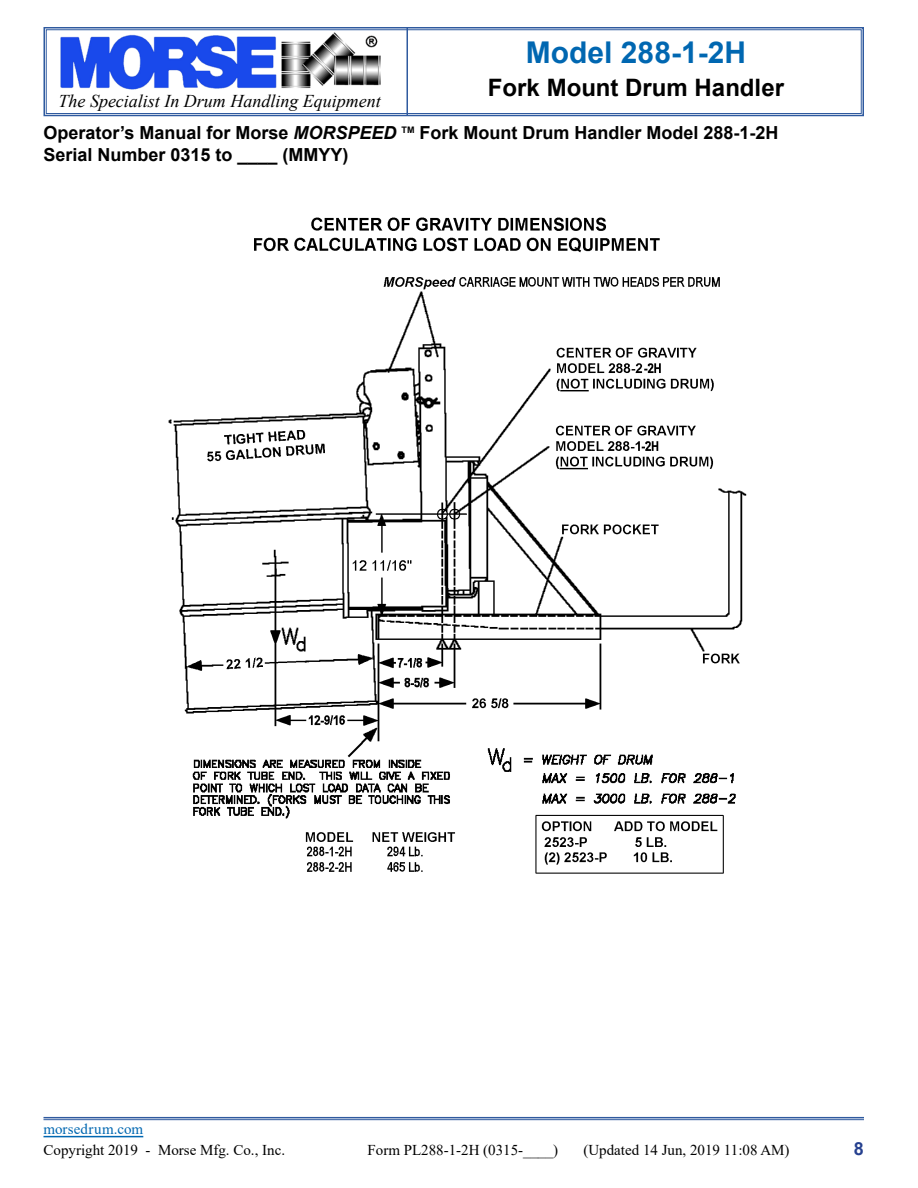
<style>
.page{position:relative;width:918px;height:1188px;background:#fff}
.page>*{position:absolute;margin:0;border:0;box-sizing:border-box;transform-origin:0 0}
.t1{font:700 30px "Arial";color:#0067b1}
.t2{font:700 24px "Arial";color:#000}
.t3{font:700 18px/21.6px "Arial";color:#000}
.t4{font:italic 18px "Times New Roman";color:#000}
.t5{font:700 18px "Arial";color:#25408f}
.t6{font:15px "Times New Roman";color:#000}
.t7{font:15px "Times New Roman";letter-spacing:.01em;color:#0067b1}
.s1{font-style:italic}
</style>
<div class="page">
<svg style="left:43px;top:27px;width:821px;height:90px"></svg>
<div style="left:46px;top:29px;width:816px;height:85px;border:1px solid #2f5a9f"></div>
<hr style="left:406px;top:28px;width:2px;height:88px;background:#2f5a9f">
<hr style="left:44px;top:1136px;width:99px;height:1px;background:#0067b1">
<hr style="left:43px;top:1117px;width:821px;height:1px;background:#2f5a9f">
<hr style="left:43px;top:1119px;width:821px;height:1px;background:#2f5a9f">
<img style="left:168px;top:217px;width:579px;height:657px">
<h1 class="t1" style="left:526px;top:31px;width:222px">Model 288-1-2H</h1>
<h2 class="t2" style="left:488px;top:71px;width:298px">Fork Mount Drum Handler</h2>
<p class="t3" style="left:44px;top:122px;width:737px">Operator’s Manual for Morse <span class="s1">MORSPEED</span> <sup>TM</sup> Fork Mount Drum Handler Model 288-1-2H<br>Serial Number 0315 to ____ (MMYY)</p>
<p class="t4" style="left:58px;top:89px;width:324px">The Specialist In Drum Handling Equipment</p>
<p class="t7" style="left:44px;top:1118px;width:101px">morsedrum.com</p>
<p class="t6" style="left:44px;top:1140px;width:243px">Copyright 2019 - Morse Mfg. Co., Inc.</p>
<p class="t6" style="left:368px;top:1140px;width:192px">Form PL288-1-2H (0315-____)</p>
<p class="t6" style="left:584px;top:1140px;width:208px">(Updated 14 Jun, 2019 11:08 AM)</p>
<p class="t5" style="left:854px;top:1136px;width:12px">8</p>
</div>
